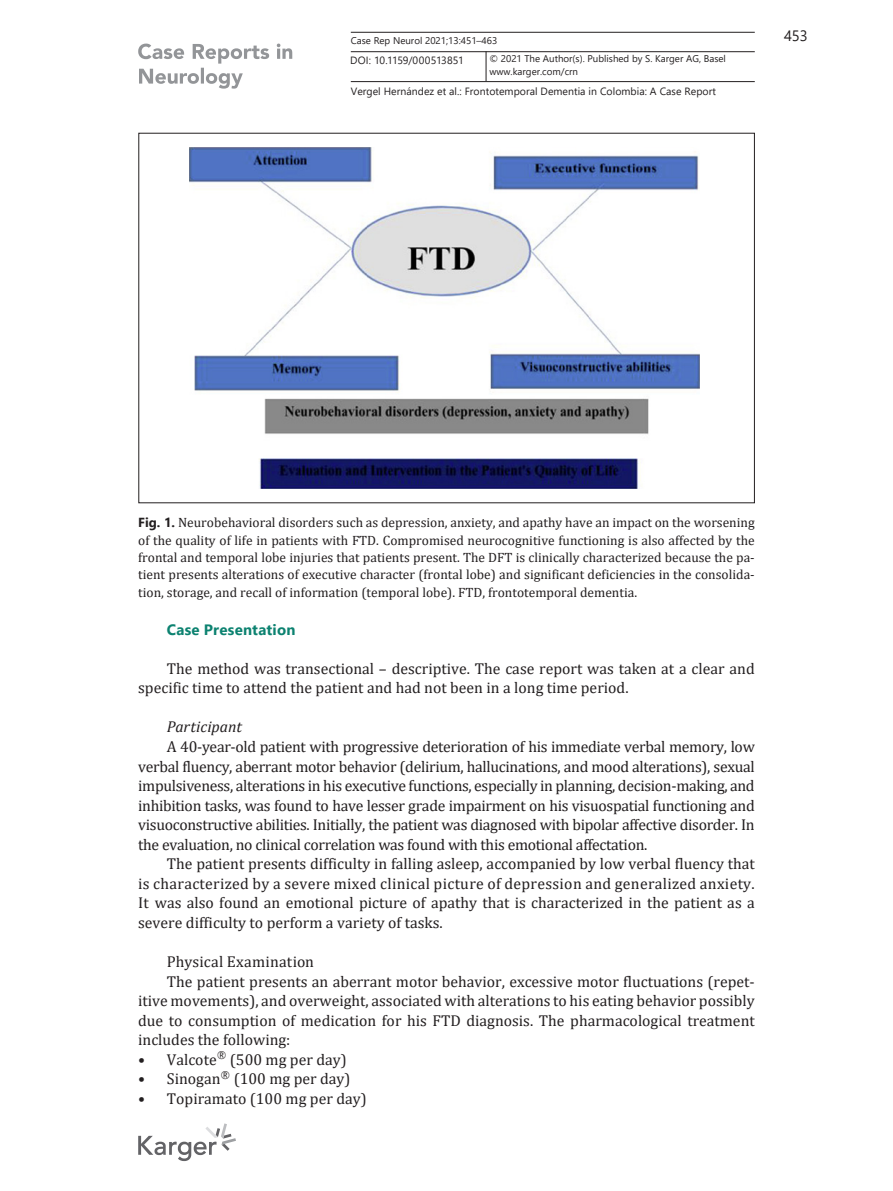
<style>
.page{position:relative;width:893px;height:1191px;background:#fff}
.page>*{position:absolute;margin:0;border:0;box-sizing:border-box;transform-origin:0 0}
.t1{font:15.75px/19.5px "Cambria";color:#231f20;text-align:justify}
.t2{font:italic 15.75px "Cambria";letter-spacing:-.005em;color:#231f20}
.t3{font:700 15px "Segoe UI";letter-spacing:.015em;color:#0c8270}
.t4{font:15px "Segoe UI";color:#231f20}
.t5{font:13.5px/17.4px "Cambria";color:#231f20;text-align:justify}
.t6{font:10.5px "Segoe UI";letter-spacing:.005em;color:#231f20}
.t7{font:9.75px "Segoe UI";color:#231f20}
.s1{font-family:"Segoe UI";font-weight:700;font-size:13.2px}
</style>
<div class="page">
<hr style="left:351px;top:51px;width:404px;height:1px;background:#231f20">
<hr style="left:351px;top:81px;width:404px;height:1px;background:#231f20">
<hr style="left:351px;top:32px;width:404px;height:1px;background:#231f20">
<hr style="left:486px;top:51px;width:1px;height:30px;background:#231f20">
<svg style="left:138px;top:1123px;width:98px;height:38px"></svg>
<svg style="left:138px;top:44px;width:154px;height:45px"></svg>
<img style="left:189px;top:147px;width:510px;height:342px">
<p class="t7" style="left:351px;top:31px;width:148px">Case Rep Neurol 2021;13:451–463</p>
<p class="t6" style="left:350px;top:50px;width:115px">DOI: 10.1159/000513851</p>
<p class="t7" style="left:489px;top:50px;width:238px">© 2021 The Author(s). Published by S. Karger AG, Basel</p>
<p class="t7" style="left:489px;top:62px;width:90px">www.karger.com/crn</p>
<p class="t6" style="left:351px;top:81px;width:367px">Vergel Hernández et al.: Frontotemporal Dementia in Colombia: A Case Report</p>
<p class="t4" style="left:784px;top:22px;width:25px">453</p>
<p class="t5" style="left:138px;top:514px;width:618px"><span class="s1">Fig. 1.</span> Neurobehavioral disorders such as depression, anxiety, and apathy have an impact on the worsening of the quality of life in patients with FTD. Compromised neurocognitive functioning is also affected by the frontal and temporal lobe injuries that patients present. The DFT is clinically characterized because the pa&shy;tient presents alterations of executive character (frontal lobe) and significant deficiencies in the consolida&shy;tion, storage, and recall of information (temporal lobe). FTD, frontotemporal dementia.</p>
<p class="t3" style="left:167px;top:615px;width:130px">Case Presentation</p>
<p class="t1" style="left:138px;top:658px;width:618px;text-indent:29px">The method was transectional – descriptive. The case report was taken at a clear and specific time to attend the patient and had not been in a long time period.</p>
<p class="t2" style="left:167px;top:716px;width:76px">Participant</p>
<p class="t1" style="left:138px;top:736px;width:618px;text-indent:29px">A 40-year-old patient with progressive deterioration of his immediate verbal memory, low verbal fluency, aberrant motor behavior (delirium, hallucinations, and mood alterations), sexual impulsiveness, alterations in his executive functions, especially in planning, decision-making, and inhibition tasks, was found to have lesser grade impairment on his visuospatial functioning and visuoconstructive abilities. Initially, the patient was diagnosed with bipolar affective disorder. In the evaluation, no clinical correlation was found with this emotional affectation.</p>
<p class="t1" style="left:138px;top:854px;width:618px;text-indent:29px">The patient presents difficulty in falling asleep, accompanied by low verbal fluency that is characterized by a severe mixed clinical picture of depression and generalized anxiety.<br>It was also found an emotional picture of apathy that is characterized in the patient as a severe difficulty to perform a variety of tasks.</p>
<p class="t1" style="left:167px;top:952px;width:149px">Physical Examination</p>
<p class="t1" style="left:167px;top:971px;width:589px">The patient presents an aberrant motor behavior, excessive motor fluctuations (repet-</p>
<p class="t1" style="left:138px;top:991px;width:618px">itive movements), and overweight, associated with alterations to his eating behavior possibly</p>
<p class="t1" style="left:138px;top:1010px;width:618px">due to consumption of medication for his FTD diagnosis. The pharmacological treatment</p>
<p class="t1" style="left:138px;top:1030px;width:154px">includes the following:</p>
<p class="t1" style="left:138px;top:1049px;width:210px">• Valcote (500 mg per day)</p>
<p class="t1" style="left:138px;top:1069px;width:214px">• Sinogan (100 mg per day)</p>
<p class="t1" style="left:138px;top:1088px;width:230px">• Topiramato (100 mg per day)</p>
</div>
